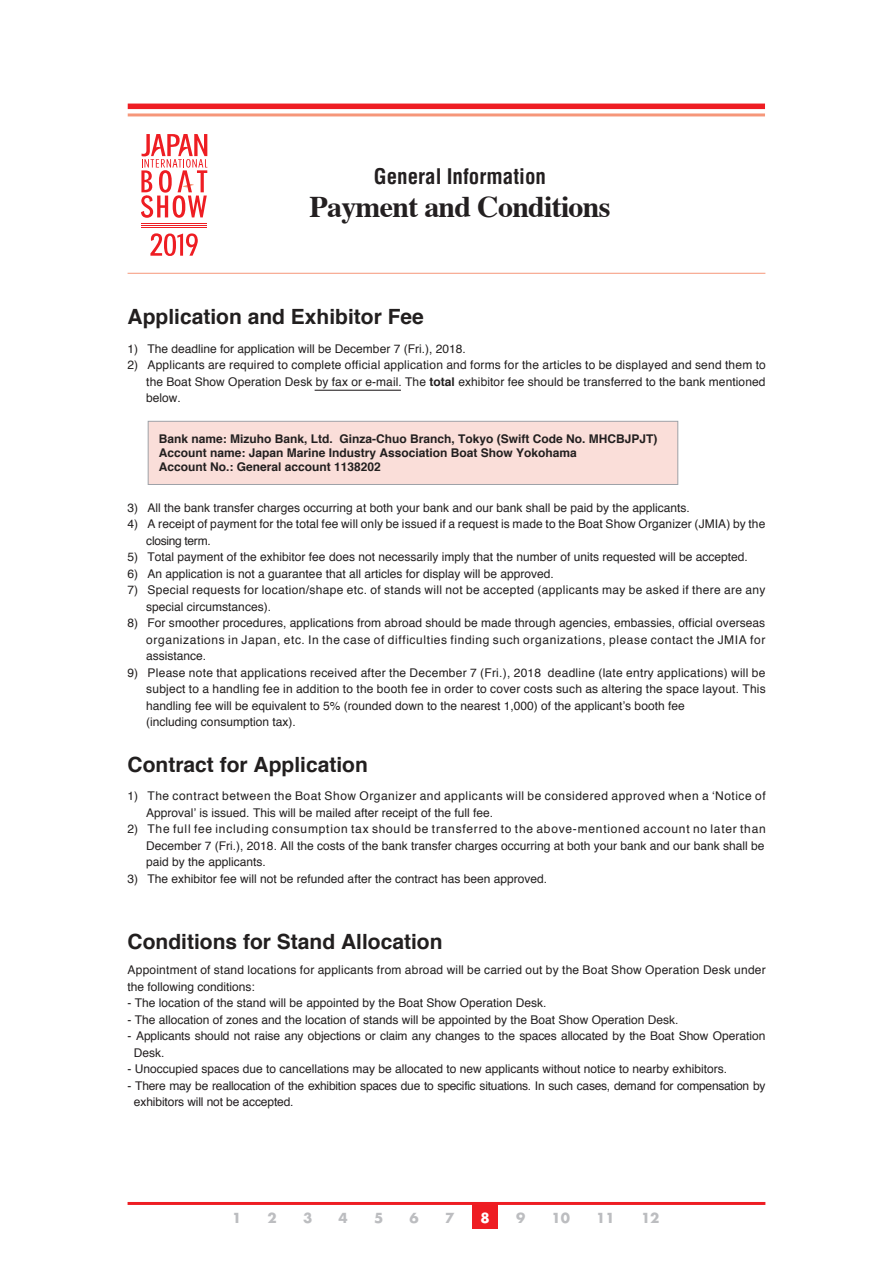
<style>
.page{position:relative;width:893px;height:1263px;background:#fff}
.page>*{position:absolute;margin:0;border:0;box-sizing:border-box;transform-origin:0 0}
.t1{font:700 30px "Times";letter-spacing:-.025em;color:#231f20}
.t2{font:700 21px "Helvetica";color:#221f1f}
.t3{font:700 condensed 21px "Helvetica";color:#231f20}
.t4{font:700 13.5px "Futura";color:#bcbdc0}
.t5{font:700 13.5px "Futura";color:#fff}
.t6{font:12px/16.5px "Helvetica";color:#221f1f;text-align:justify}
.t7{font:12px/16.5px "Helvetica";letter-spacing:.02em;color:#221f1f}
.t8{font:12px/16.5px "Helvetica";letter-spacing:-.01em;color:#231f20}
.t9{font:700 12px/14.4px "Helvetica";color:#221f1f}
.t10{font:12px/16.5px "Helvetica";letter-spacing:.045em;color:#221f1f}
.t11{font:12px/16.5px "Helvetica";letter-spacing:.025em;color:#221f1f}
.s1{font-weight:700}
.s2{color:#221f1f}
.s3{color:#231f20}
</style>
<div class="page">
<hr style="left:128px;top:273px;width:637px;height:1px;background:#f6977a">
<hr style="left:128px;top:113px;width:637px;height:3px;background:#f6977a">
<div style="left:128px;top:104px;width:637px;height:5px;background:#ee1d23"></div>
<hr style="left:141px;top:225px;width:66px;height:1px;background:#ee1d23">
<hr style="left:141px;top:223px;width:66px;height:1px;background:#ee1d23">
<hr style="left:141px;top:227px;width:66px;height:1px;background:#ee1d23">
<svg style="left:141px;top:134px;width:66px;height:84px"></svg>
<svg style="left:150px;top:233px;width:48px;height:23px"></svg>
<div style="left:148px;top:421px;width:530px;height:63px;background:#faded9"></div>
<div style="left:148px;top:421px;width:530px;height:64px;border:1px solid #9ea2a8"></div>
<hr style="left:315px;top:390px;width:86px;height:1px;background:#231f20">
<div style="left:472px;top:1203px;width:26px;height:26px;background:#ee1d23"></div>
<hr style="left:128px;top:1202px;width:637px;height:3px;background:#ee1d23">
<p class="t3" style="left:374px;top:164px;width:174px">General Information</p>
<p class="t1" style="left:309px;top:178px;width:302px">Payment and Conditions</p>
<p class="t2" style="left:128px;top:300px;width:298px">Application and Exhibitor Fee</p>
<p class="t6" style="left:128px;top:341px;width:340px">1) The deadline for application will be December 7 (Fri.), 2018.</p>
<p class="t6" style="left:146px;top:357px;width:621px;text-indent:-19px">2) Applicants are required to complete official application and forms for the articles to be displayed and send them to the Boat Show Operation Desk by fax or e-mail. The <span class="s1">total</span> exhibitor fee should be transferred to the bank mentioned below.</p>
<p class="t9" style="left:159px;top:431px;width:500px">Bank name: Mizuho Bank, Ltd. Ginza-Chuo Branch, Tokyo (Swift Code No. MHCBJPJT)<br>Account name: Japan Marine Industry Association Boat Show Yokohama<br>Account No.: General account 1138202</p>
<p class="t6" style="left:128px;top:500px;width:564px">3) All the bank transfer charges occurring at both your bank and our bank shall be paid by the applicants.</p>
<p class="t6" style="left:146px;top:516px;width:621px;text-indent:-19px">4) A receipt of payment for the total fee will only be issued if a request is made to the Boat Show Organizer (JMIA) by the closing term.</p>
<p class="t8" style="left:128px;top:549px;width:622px"><span class="s2">5)</span> Total payment of the exhibitor fee does not necessarily imply that the number of units requested will be accepted.</p>
<p class="t6" style="left:128px;top:566px;width:428px">6) An application is not a guarantee that all articles for display will be approved.</p>
<p class="t11" style="left:146px;top:582px;width:621px;text-indent:-19px">7) Special requests for location/shape etc. of stands will not be accepted (applicants may be asked if there are any special circumstances).</p>
<p class="t6" style="left:146px;top:615px;width:621px;text-indent:-19px">8) For smoother procedures, applications from abroad should be made through agencies, embassies, official overseas organizations in Japan, etc. In the case of difficulties finding such organizations, please contact the JMIA for assistance.</p>
<p class="t7" style="left:146px;top:665px;width:621px;text-indent:-19px">9) Please note that applications received after the December 7 (Fri.), 2018 deadline (late entry applications) will be subject to a handling fee in addition to the booth fee in order to cover costs such as altering the space layout. This handling fee will be equivalent to 5% (rounded down to the nearest 1,000) of the applicant’s booth fee<br>(including consumption tax).</p>
<p class="t2" style="left:128px;top:747px;width:242px">Contract for Application</p>
<p class="t10" style="left:146px;top:788px;width:621px;text-indent:-19px">1) The contract between the Boat Show Organizer and applicants will be considered approved when a ‘Notice of<br>Approval’ is issued. This will be mailed after receipt of the full fee.</p>
<p class="t6" style="left:146px;top:821px;width:621px;text-indent:-19px">2) The full fee including consumption tax should be transferred to the above-mentioned account no later than <span class="s3">December 7 (Fri.), 2018.</span> All the costs of the bank transfer charges occurring at both your bank and our bank shall be paid by the applicants.</p>
<p class="t6" style="left:128px;top:871px;width:421px">3) The exhibitor fee will not be refunded after the contract has been approved.</p>
<p class="t2" style="left:128px;top:925px;width:317px">Conditions for Stand Allocation</p>
<p class="t7" style="left:128px;top:962px;width:640px">Appointment of stand locations for applicants from abroad will be carried out by the Boat Show Operation Desk under the following conditions:</p>
<p class="t6" style="left:128px;top:995px;width:420px">- The location of the stand will be appointed by the Boat Show Operation Desk.</p>
<p class="t6" style="left:128px;top:1011px;width:552px">- The allocation of zones and the location of stands will be appointed by the Boat Show Operation Desk.</p>
<p class="t8" style="left:134px;top:1028px;width:633px;text-indent:-6px">- Applicants should not raise any objections or claim any changes to the spaces allocated by the Boat Show Operation<br>Desk.</p>
<p class="t8" style="left:128px;top:1061px;width:601px">- Unoccupied spaces due to cancellations may be allocated to new applicants without notice to nearby exhibitors.</p>
<p class="t8" style="left:134px;top:1077px;width:633px;text-indent:-6px">- There may be reallocation of the exhibition spaces due to specific situations. In such cases, demand for compensation by exhibitors will not be accepted.</p>
<p class="t4" style="left:232px;top:1208px;width:11px">1</p>
<p class="t4" style="left:268px;top:1208px;width:11px">2</p>
<p class="t4" style="left:303px;top:1208px;width:11px">3</p>
<p class="t4" style="left:339px;top:1208px;width:11px">4</p>
<p class="t4" style="left:374px;top:1208px;width:11px">5</p>
<p class="t4" style="left:410px;top:1208px;width:11px">6</p>
<p class="t4" style="left:445px;top:1208px;width:11px">7</p>
<p class="t5" style="left:481px;top:1208px;width:11px">8</p>
<p class="t4" style="left:516px;top:1208px;width:11px">9</p>
<p class="t4" style="left:552px;top:1208px;width:20px">10</p>
<p class="t4" style="left:596px;top:1208px;width:20px">11</p>
<p class="t4" style="left:641px;top:1208px;width:20px">12</p>
</div>
